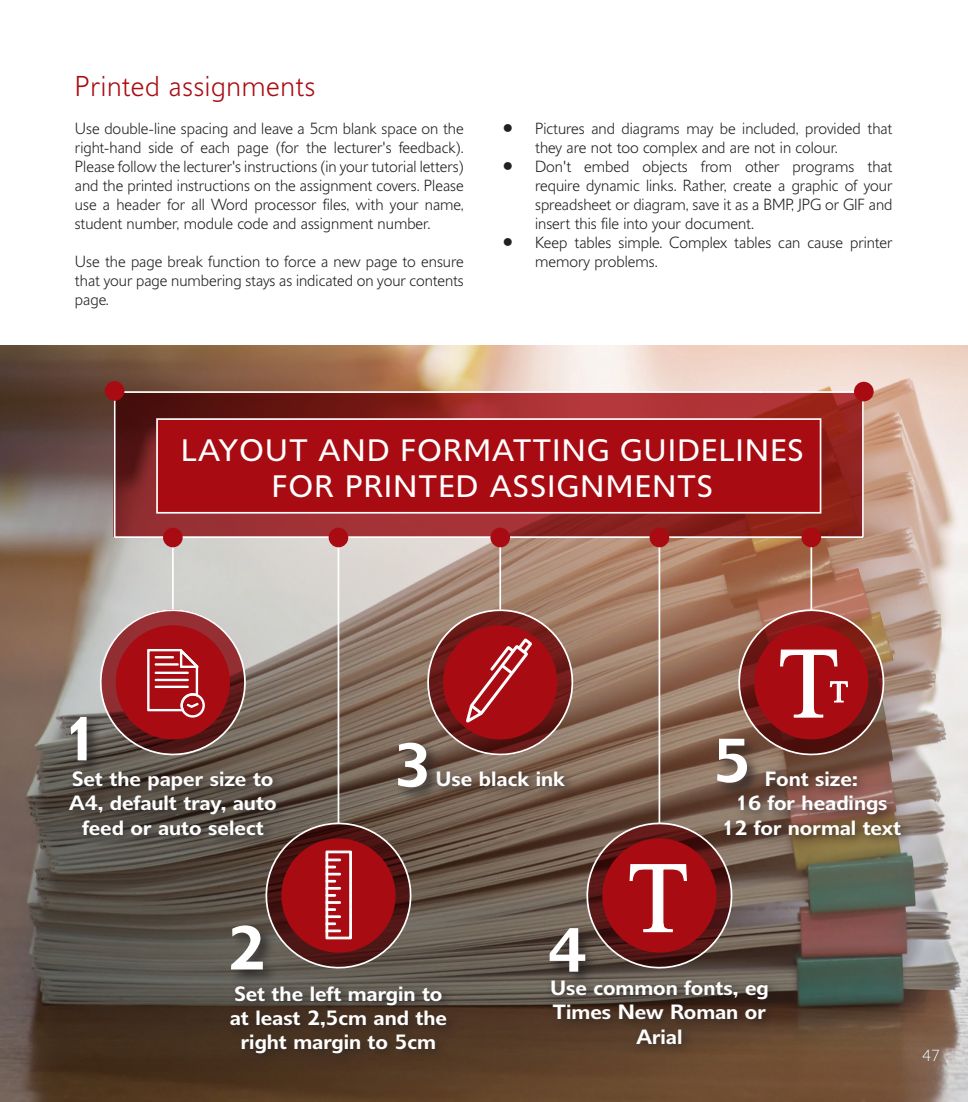
<style>
.page{position:relative;width:968px;height:1102px;background:#fff}
.page>*{position:absolute;margin:0;border:0;box-sizing:border-box;transform-origin:0 0}
.italics{font:100.8px "Times New Roman";color:#fff}
.text{font:600 60.55px "Delargo DT";color:#fff}
.Paragraph_headings{font:30.28px/36.2px "Delargo DT";letter-spacing:.05em;color:#fff;text-align:center}
.italics-2{font:30.28px "Times New Roman";color:#fff}
.Paragraph_headings-2{font:300 28px "Delargo DT";letter-spacing:.025em;color:#a90b12}
.text-2{font:600 20.12px/24.2px "Delargo DT";color:#fff;text-align:center}
.text-3{font:300 15.75px/18.9px "Delargo DT";color:#231f20;text-align:justify}
.text-4{font:300 15.75px "Delargo DT";color:#fff}
</style>
<div class="page">
<img style="left:0;top:345px;width:967px;height:756px">
<hr style="left:337px;top:537px;width:2px;height:286px;background:#fff">
<hr style="left:172px;top:538px;width:2px;height:71px;background:#fff">
<hr style="left:499px;top:538px;width:2px;height:71px;background:#fff">
<hr style="left:810px;top:538px;width:2px;height:73px;background:#fff">
<hr style="left:658px;top:538px;width:2px;height:285px;background:#fff">
<div style="left:163px;top:527px;width:20px;height:20px;background:#a90b12;border-radius:50%"></div>
<div style="left:328px;top:527px;width:20px;height:20px;background:#a90b12;border-radius:50%"></div>
<div style="left:490px;top:527px;width:20px;height:20px;background:#a90b12;border-radius:50%"></div>
<div style="left:801px;top:527px;width:20px;height:20px;background:#a90b12;border-radius:50%"></div>
<div style="left:649px;top:527px;width:20px;height:20px;background:#a90b12;border-radius:50%"></div>
<svg style="left:113px;top:390px;width:751px;height:149px;background:#a22326"></svg>
<div style="left:105px;top:381px;width:19px;height:20px;background:#a90b12;border-radius:50%"></div>
<div style="left:853px;top:382px;width:20px;height:19px;background:#a90b12;border-radius:50%"></div>
<div style="left:64px;top:766px;width:224px;height:81px;background:#231f20;opacity:.75"></div>
<div style="left:225px;top:980px;width:233px;height:85px;background:#231f20;opacity:.75"></div>
<div style="left:430px;top:766px;width:147px;height:32px;background:#231f20;opacity:.75"></div>
<div style="left:719px;top:765px;width:194px;height:82px;background:#231f20;opacity:.75"></div>
<div style="left:545px;top:974px;width:235px;height:82px;background:#231f20;opacity:.75"></div>
<div style="left:68px;top:714px;width:34px;height:62px;background:#231f20;opacity:.75"></div>
<div style="left:229px;top:922px;width:50px;height:63px;background:#231f20;opacity:.75"></div>
<div style="left:395px;top:739px;width:47px;height:64px;background:#231f20;opacity:.75"></div>
<div style="left:714px;top:735px;width:48px;height:63px;background:#231f20;opacity:.75"></div>
<div style="left:546px;top:925px;width:54px;height:62px;background:#231f20;opacity:.75"></div>
<svg style="left:95px;top:604px;width:155px;height:156px;background:#9f4e50"></svg>
<svg style="left:261px;top:817px;width:155px;height:156px;background:#813534"></svg>
<div style="left:325px;top:929px;width:16px;height:3px;border:1px solid #fff"></div>
<svg style="left:422px;top:604px;width:156px;height:156px;background:#97403d"></svg>
<svg style="left:581px;top:817px;width:156px;height:156px;background:#843231"></svg>
<svg style="left:733px;top:604px;width:155px;height:156px;background:#973934"></svg>
<p class="Paragraph_headings-2" style="left:75px;top:68px;width:242px">Printed assignments</p>
<p class="text-3" style="left:75px;top:119px;width:390px">Use double-line spacing and leave a 5cm blank space on the right-hand side of each page (for the lecturer's feedback).<br>Please follow the lecturer's instructions (in your tutorial letters) and the printed instructions on the assignment covers. Please use a header for all Word processor files, with your name, student number, module code and assignment number.</p>
<p class="text-3" style="left:75px;top:251px;width:390px">Use the page break function to force a new page to ensure that your page numbering stays as indicated on your contents page.</p>
<p class="text-3" style="left:535px;top:119px;width:359px;text-indent:-32px">• Pictures and diagrams may be included, provided that they are not too complex and are not in colour.</p>
<p class="text-3" style="left:535px;top:157px;width:359px;text-indent:-32px">• Don't embed objects from other programs that require dynamic links. Rather, create a graphic of your spreadsheet or diagram, save it as a BMP, JPG or GIF and insert this file into your document.</p>
<p class="text-3" style="left:535px;top:232px;width:359px;text-indent:-32px">• Keep tables simple. Complex tables can cause printer memory problems.</p>
<p class="Paragraph_headings" style="left:181px;top:431px;width:623px">LAYOUT AND FORMATTING GUIDELINES<br>FOR PRINTED ASSIGNMENTS</p>
<p class="text" style="left:61px;top:701px;width:40px">1</p>
<p class="text-2" style="left:69px;top:766px;width:209px">Set the paper size to<br>A4, default tray, auto feed or auto select</p>
<p class="text" style="left:227px;top:910px;width:40px">2</p>
<p class="italics" style="left:777px;top:615px;width:63px">T</p>
<p class="italics-2" style="left:829px;top:671px;width:20px">T</p>
<p class="text" style="left:392px;top:728px;width:40px">3</p>
<p class="text" style="left:712px;top:723px;width:40px">5</p>
<p class="text-2" style="left:435px;top:766px;width:131px">Use black ink</p>
<p class="text-2" style="left:764px;top:766px;width:94px">Font size:</p>
<p class="text-2" style="left:735px;top:790px;width:154px">16 for headings</p>
<p class="text-2" style="left:721px;top:815px;width:181px">12 for normal text</p>
<p class="text" style="left:547px;top:913px;width:40px">4</p>
<p class="italics" style="left:627px;top:830px;width:63px">T</p>
<p class="text-2" style="left:230px;top:981px;width:219px">Set the left margin to at least 2,5cm and the right margin to 5cm</p>
<p class="text-2" style="left:550px;top:975px;width:220px">Use common fonts, eg<br>Times New Roman or<br>Arial</p>
<p class="text-4" style="left:922px;top:1045px;width:19px">47</p>
</div>
